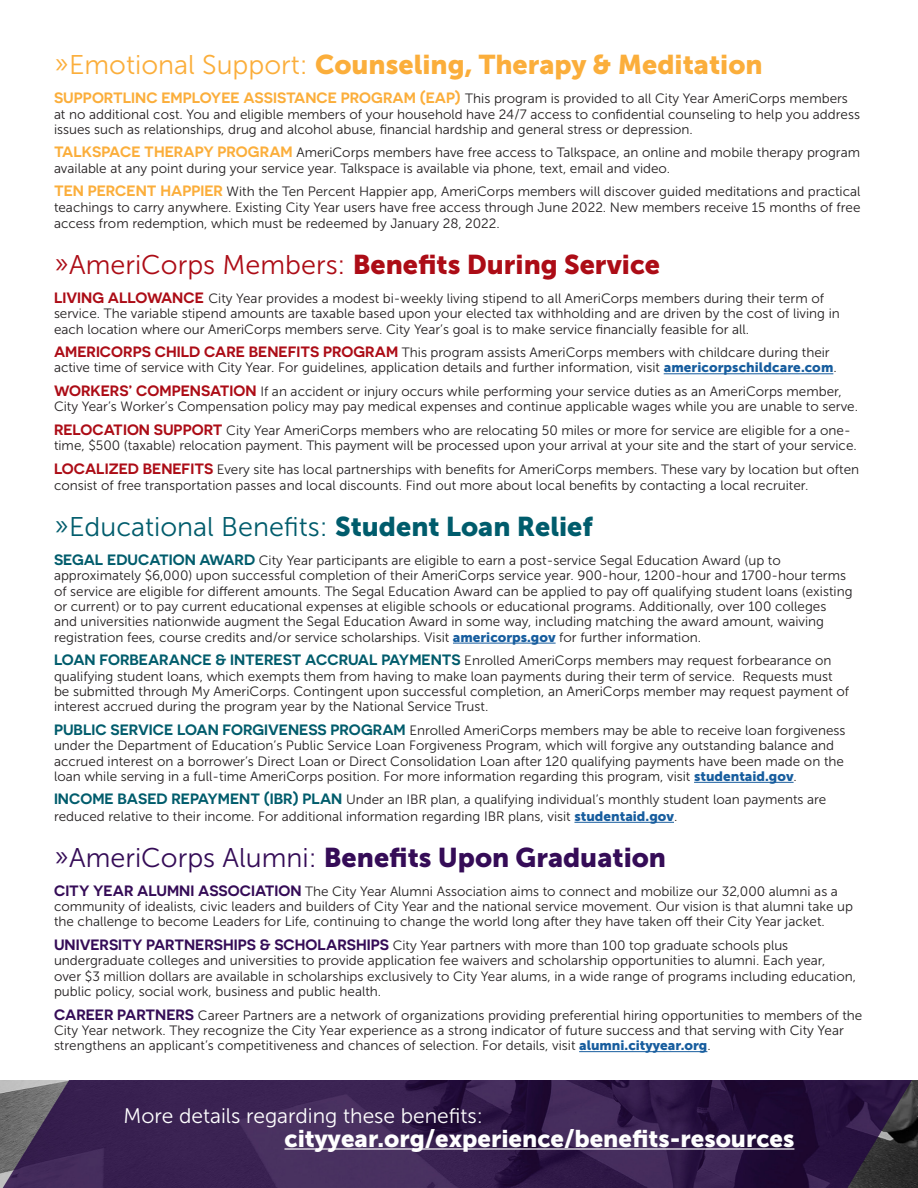
<style>
.page{position:relative;width:918px;height:1188px;background:#fff}
.page>*{position:absolute;margin:0;border:0;box-sizing:border-box;transform-origin:0 0}
.H2-cyan{font:27px "Museo Sans 900";color:#fbae3b}
.H2-cyan-2{font:27px "Museo Sans 900";color:#ac0c16}
.H2-orange{font:27px "Museo Sans 900";color:#350c57}
.H2-red{font:27px "Museo Sans 300";color:#005c6c}
.Body{font:24px "Museo Sans 900";color:#fff}
.Body-2{font:21px "Museo Sans 300";color:#fff}
.H2-orange-2{font:13.5px/15.3px "Museo Sans 300";color:#231f20}
.H3-red{font:13.5px/15.3px "Museo Sans 300";color:#231f20}
.H2-cyan-3{font:13.5px/15.3px "Museo Sans 300";color:#231f20}
.H2-red-2{font:13.5px/15.3px "Museo Sans 300";color:#231f20}
.s1{font-family:"Museo Sans 300"}
.s2{font-family:"Novecentosanswide";font-weight:600;font-size:15px;color:#fbae3b}
.s3{font-family:"Novecentosanswide";font-weight:600;font-size:15px;color:#ac0c16}
.s4{font-family:"Museo Sans 900";color:#175d9e}
.s5{font-family:"Museo Sans 900"}
.s6{font-family:"Novecentosanswide";font-weight:600;font-size:15px;color:#005c6c}
.s7{font-family:"Novecentosanswide";font-weight:600;font-size:15px;color:#350c57}
</style>
<div class="page">
<hr style="left:664px;top:373px;width:169px;height:1px;background:#175d9e">
<hr style="left:453px;top:643px;width:103px;height:1px;background:#175d9e">
<hr style="left:694px;top:782px;width:100px;height:1px;background:#175d9e">
<hr style="left:574px;top:822px;width:100px;height:1px;background:#175d9e">
<hr style="left:579px;top:1051px;width:128px;height:1px;background:#175d9e">
<img style="left:0;top:1080px;width:918px;height:108px">
<hr style="left:284px;top:1148px;width:510px;height:2px;background:#fff">
<p class="H2-cyan" style="left:54px;top:49px;width:710px"><span class="s1">»Emotional Support:</span> Counseling, Therapy &amp; Meditation</p>
<p class="H2-cyan-3" style="left:54px;top:91px;width:808px"><span class="s2">SUPPORTLINC EMPLOYEE ASSISTANCE PROGRAM (EAP)</span> This program is provided to all City Year AmeriCorps members at no additional cost. You and eligible members of your household have 24/7 access to confidential counseling to help you address issues such as relationships, drug and alcohol abuse, financial hardship and general stress or depression.</p>
<p class="H2-orange-2" style="left:54px;top:145px;width:808px"><span class="s2">TALKSPACE THERAPY PROGRAM</span> AmeriCorps members have free access to Talkspace, an online and mobile therapy program available at any point during your service year. Talkspace is available via phone, text, email and video.</p>
<p class="H2-orange-2" style="left:54px;top:184px;width:808px;line-height:15.9px;text-align:justify"><span class="s2">TEN PERCENT HAPPIER</span> With the Ten Percent Happier app, AmeriCorps members will discover guided meditations and practical teachings to carry anywhere. Existing City Year users have free access through June 2022. New members receive 15 months of free access from redemption, which must be redeemed by January 28, 2022.</p>
<p class="H2-cyan-2" style="left:54px;top:249px;width:608px"><span class="s1">»AmeriCorps Members:</span> Benefits During Service</p>
<p class="H2-cyan-3" style="left:54px;top:291px;width:787px"><span class="s3">LIVING ALLOWANCE</span> City Year provides a modest bi-weekly living stipend to all AmeriCorps members during their term of service. The variable stipend amounts are taxable based upon your elected tax withholding and are driven by the cost of living in each location where our AmeriCorps members serve. City Year’s goal is to make service financially feasible for all.</p>
<p class="H2-orange-2" style="left:54px;top:345px;width:784px"><span class="s3">AMERICORPS CHILD CARE BENEFITS PROGRAM</span> This program assists AmeriCorps members with childcare during their active time of service with City Year. For guidelines, application details and further information, visit <span class="s4">americorpschildcare.com</span>.</p>
<p class="H2-orange-2" style="left:54px;top:384px;width:806px"><span class="s3">WORKERS’ COMPENSATION</span> If an accident or injury occurs while performing your service duties as an AmeriCorps member,<br>City Year’s Worker’s Compensation policy may pay medical expenses and continue applicable wages while you are unable to serve.</p>
<p class="H2-orange-2" style="left:54px;top:423px;width:804px"><span class="s3">RELOCATION SUPPORT</span> City Year AmeriCorps members who are relocating 50 miles or more for service are eligible for a one&shy;time, $500 (taxable) relocation payment. This payment will be processed upon your arrival at your site and the start of your service.</p>
<p class="H2-orange-2" style="left:54px;top:461px;width:807px;line-height:16.5px"><span class="s3">LOCALIZED BENEFITS</span> Every site has local partnerships with benefits for AmeriCorps members. These vary by location but often consist of free transportation passes and local discounts. Find out more about local benefits by contacting a local recruiter.</p>
<p class="H2-red" style="left:54px;top:512px;width:540px">»Educational Benefits: <span class="s5">Student Loan Relief</span></p>
<p class="H3-red" style="left:54px;top:553px;width:800px"><span class="s6">SEGAL EDUCATION AWARD</span> City Year participants are eligible to earn a post-service Segal Education Award (up to approximately $6,000) upon successful completion of their AmeriCorps service year. 900-hour, 1200-hour and 1700-hour terms of service are eligible for different amounts. The Segal Education Award can be applied to pay off qualifying student loans (existing or current) or to pay current educational expenses at eligible schools or educational programs. Additionally, over 100 colleges and universities nationwide augment the Segal Education Award in some way, including matching the award amount, waiving registration fees, course credits and/or service scholarships. Visit <span class="s4">americorps.gov</span> for further information.</p>
<p class="H2-red-2" style="left:54px;top:653px;width:797px"><span class="s6">LOAN FORBEARANCE &amp; INTEREST ACCRUAL PAYMENTS</span> Enrolled AmeriCorps members may request forbearance on qualifying student loans, which exempts them from having to make loan payments during their term of service. Requests must be submitted through My AmeriCorps. Contingent upon successful completion, an AmeriCorps member may request payment of interest accrued during the program year by the National Service Trust.</p>
<p class="H3-red" style="left:54px;top:723px;width:793px"><span class="s6">PUBLIC SERVICE LOAN FORGIVENESS PROGRAM</span> Enrolled AmeriCorps members may be able to receive loan forgiveness under the Department of Education’s Public Service Loan Forgiveness Program, which will forgive any outstanding balance and accrued interest on a borrower’s Direct Loan or Direct Consolidation Loan after 120 qualifying payments have been made on the loan while serving in a full-time AmeriCorps position. For more information regarding this program, visit <span class="s4">studentaid.gov</span>.</p>
<p class="H3-red" style="left:54px;top:792px;width:774px;line-height:16.5px"><span class="s6">INCOME BASED REPAYMENT (IBR) PLAN</span> Under an IBR plan, a qualifying individual’s monthly student loan payments are reduced relative to their income. For additional information regarding IBR plans, visit <span class="s4">studentaid.gov</span>.</p>
<p class="H2-orange" style="left:54px;top:842px;width:614px"><span class="s1">»AmeriCorps Alumni:</span> Benefits Upon Graduation</p>
<p class="H2-orange-2" style="left:54px;top:884px;width:801px"><span class="s7">CITY YEAR ALUMNI ASSOCIATION</span> The City Year Alumni Association aims to connect and mobilize our 32,000 alumni as a community of idealists, civic leaders and builders of City Year and the national service movement. Our vision is that alumni take up the challenge to become Leaders for Life, continuing to change the world long after they have taken off their City Year jacket.</p>
<p class="H2-orange-2" style="left:54px;top:938px;width:804px"><span class="s7">UNIVERSITY PARTNERSHIPS &amp; SCHOLARSHIPS</span> City Year partners with more than 100 top graduate schools plus undergraduate colleges and universities to provide application fee waivers and scholarship opportunities to alumni. Each year, over $3 million dollars are available in scholarships exclusively to City Year alums, in a wide range of programs including education, public policy, social work, business and public health.</p>
<p class="H2-orange-2" style="left:54px;top:1007px;width:810px"><span class="s7">CAREER PARTNERS</span> Career Partners are a network of organizations providing preferential hiring opportunities to members of the<br>City Year network. They recognize the City Year experience as a strong indicator of future success and that serving with City Year strengthens an applicant’s competitiveness and chances of selection. For details, visit <span class="s4">alumni.cityyear.org</span>.</p>
<p class="Body-2" style="left:124px;top:1104px;width:361px">More details regarding these benefits:</p>
<p class="Body" style="left:284px;top:1125px;width:511px">cityyear.org/experience/benefits-resources</p>
</div>
